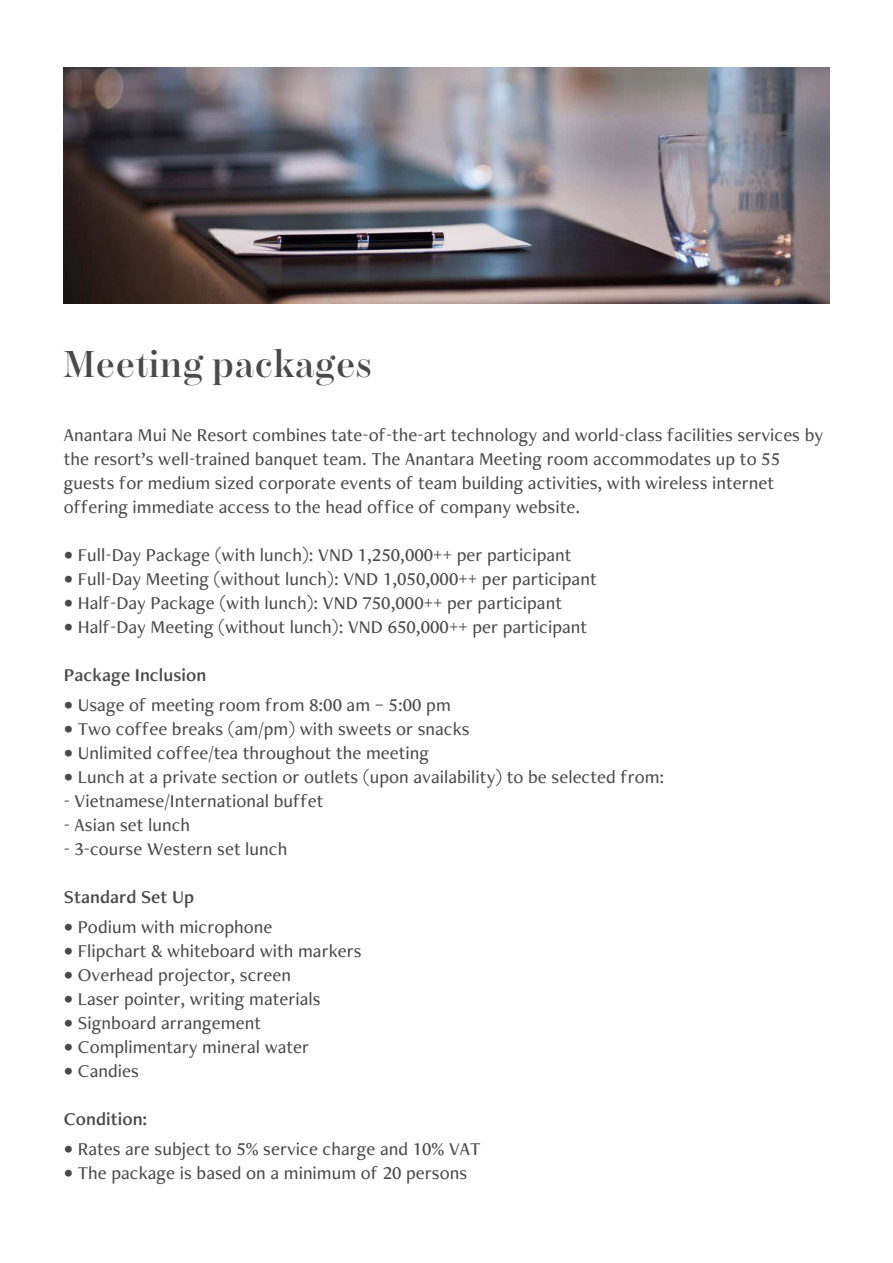
<style>
.page{position:relative;width:893px;height:1263px;background:#fff}
.page>*{position:absolute;margin:0;border:0;box-sizing:border-box;transform-origin:0 0}
.t1{font:600 37.5px "Chamberi Display";letter-spacing:.025em;color:#4a4a4a}
.t2{font:500 18.75px/24px "Freight Neo Pro";letter-spacing:.005em;color:#4a4a4a}
.t3{font:18.75px "Freight Neo Pro Semi";letter-spacing:.005em;color:#4a4a4a}
</style>
<div class="page">
<img style="left:64px;top:67px;width:765px;height:236px">
<h1 class="t1" style="left:64px;top:336px;width:310px">Meeting packages</h1>
<p class="t2" style="left:64px;top:422px;width:761px">Anantara Mui Ne Resort combines tate-of-the-art technology and world-class facilities services by the resort’s well-trained banquet team. The Anantara Meeting room accommodates up to 55 guests for medium sized corporate events of team building activities, with wireless internet offering immediate access to the head office of company website.</p>
<p class="t2" style="left:64px;top:542px;width:509px">• Full-Day Package (with lunch): VND 1,250,000++ per participant</p>
<p class="t2" style="left:64px;top:566px;width:534px">• Full-Day Meeting (without lunch): VND 1,050,000++ per participant</p>
<p class="t2" style="left:64px;top:590px;width:500px">• Half-Day Package (with lunch): VND 750,000++ per participant</p>
<p class="t2" style="left:64px;top:614px;width:525px">• Half-Day Meeting (without lunch): VND 650,000++ per participant</p>
<p class="t3" style="left:64px;top:662px;width:144px">Package Inclusion</p>
<p class="t2" style="left:64px;top:692px;width:388px">• Usage of meeting room from 8:00 am – 5:00 pm</p>
<p class="t2" style="left:64px;top:716px;width:407px">• Two coffee breaks (am/pm) with sweets or snacks</p>
<p class="t2" style="left:64px;top:740px;width:367px">• Unlimited coffee/tea throughout the meeting</p>
<p class="t2" style="left:64px;top:764px;width:602px">• Lunch at a private section or outlets (upon availability) to be selected from:</p>
<p class="t2" style="left:64px;top:788px;width:261px">- Vietnamese/International buffet</p>
<p class="t2" style="left:64px;top:812px;width:128px">- Asian set lunch</p>
<p class="t2" style="left:64px;top:836px;width:225px">- 3-course Western set lunch</p>
<p class="t3" style="left:64px;top:884px;width:132px">Standard Set Up</p>
<p class="t2" style="left:64px;top:914px;width:210px">• Podium with microphone</p>
<p class="t2" style="left:64px;top:938px;width:299px">• Flipchart &amp; whiteboard with markers</p>
<p class="t2" style="left:64px;top:962px;width:229px">• Overhead projector, screen</p>
<p class="t2" style="left:64px;top:986px;width:258px">• Laser pointer, writing materials</p>
<p class="t2" style="left:64px;top:1010px;width:199px">• Signboard arrangement</p>
<p class="t2" style="left:64px;top:1034px;width:247px">• Complimentary mineral water</p>
<p class="t2" style="left:64px;top:1058px;width:77px">• Candies</p>
<p class="t3" style="left:64px;top:1106px;width:85px">Condition:</p>
<p class="t2" style="left:64px;top:1136px;width:418px">• Rates are subject to 5% service charge and 10% VAT</p>
<p class="t2" style="left:64px;top:1160px;width:405px">• The package is based on a minimum of 20 persons</p>
</div>
